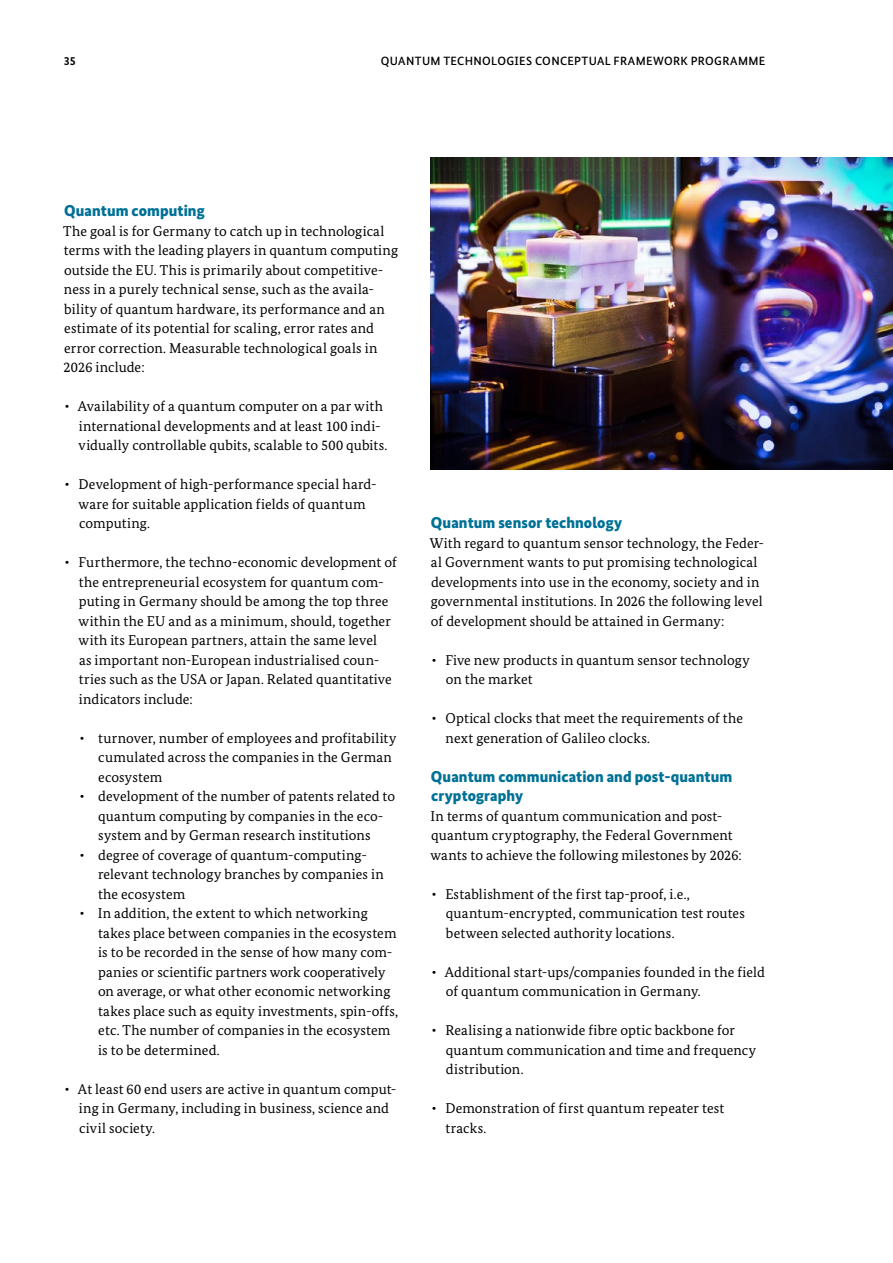
<style>
.page{position:relative;width:893px;height:1263px;background:#fff}
.page>*{position:absolute;margin:0;border:0;box-sizing:border-box;transform-origin:0 0}
.t1{font:900 15.75px/19.5px "Bundes Sans";letter-spacing:.005em;color:#007196}
.t2{font:14.25px/19.5px "Bundes Serif";letter-spacing:.01em;color:#000}
.t3{font:500 12px "Bundes Sans";letter-spacing:.03em;color:#000}
.t4{font:700 12px "Bundes Sans";color:#000}
</style>
<div class="page">
<img style="left:431px;top:157px;width:462px;height:312px">
<p class="t4" style="left:64px;top:53px;width:14px">35</p>
<p class="t3" style="left:381px;top:53px;width:386px">QUANTUM TECHNOLOGIES CONCEPTUAL FRAMEWORK PROGRAMME</p>
<h3 class="t1" style="left:64px;top:201px;width:142px">Quantum computing</h3>
<p class="t2" style="left:63px;top:221px;width:337px">The goal is for Germany to catch up in technological terms with the leading players in quantum computing outside the EU. This is primarily about competitive&shy;ness in a purely technical sense, such as the availa&shy;bility of quantum hardware, its performance and an estimate of its potential for scaling, error rates and error correction. Measurable technological goals in 2026 include:</p>
<p class="t2" style="left:78px;top:396px;width:310px;text-indent:-14px">∙ Availability of a quantum computer on a par with international developments and at least 100 indi&shy;vidually controllable qubits, scalable to 500 qubits.</p>
<p class="t2" style="left:78px;top:474px;width:300px;text-indent:-14px">∙ Development of high-performance special hard&shy;ware for suitable application fields of quantum computing.</p>
<p class="t2" style="left:78px;top:552px;width:320px;text-indent:-14px">∙ Furthermore, the techno-economic development of the entrepreneurial ecosystem for quantum com&shy;puting in Germany should be among the top three within the EU and as a minimum, should, together with its European partners, attain the same level<br>as important non-European industrialised coun&shy;tries such as the USA or Japan. Related quantitative indicators include:</p>
<p class="t2" style="left:98px;top:728px;width:300px;text-indent:-18px">∙ turnover, number of employees and profitability cumulated across the companies in the German ecosystem</p>
<p class="t2" style="left:80px;top:786px;width:317px;text-align:center">∙ development of the number of patents related to quantum computing by companies in the eco&shy;system and by German research institutions</p>
<p class="t2" style="left:98px;top:845px;width:287px;text-indent:-18px">∙ degree of coverage of quantum-computing&shy;relevant technology branches by companies in the ecosystem</p>
<p class="t2" style="left:98px;top:903px;width:302px;text-indent:-18px">∙ In addition, the extent to which networking takes place between companies in the ecosystem is to be recorded in the sense of how many com&shy;panies or scientific partners work cooperatively on average, or what other economic networking takes place such as equity investments, spin-offs, etc. The number of companies in the ecosystem is to be determined.</p>
<p class="t2" style="left:79px;top:1079px;width:319px;text-indent:-14px">∙ At least 60 end users are active in quantum comput&shy;ing in Germany, including in business, science and civil society.</p>
<h3 class="t1" style="left:431px;top:513px;width:193px">Quantum sensor technology</h3>
<p class="t2" style="left:430px;top:533px;width:336px">With regard to quantum sensor technology, the Feder&shy;al Government wants to put promising technological developments into use in the economy, society and in governmental institutions. In 2026 the following level of development should be attained in Germany:</p>
<p class="t2" style="left:446px;top:650px;width:306px;text-indent:-14px">∙ Five new products in quantum sensor technology on the market</p>
<p class="t2" style="left:446px;top:708px;width:299px;text-indent:-14px">∙ Optical clocks that meet the requirements of the next generation of Galileo clocks.</p>
<h3 class="t1" style="left:431px;top:766px;width:303px">Quantum communication and post-quantum cryptography</h3>
<p class="t2" style="left:430px;top:806px;width:313px">In terms of quantum communication and post&shy;quantum cryptography, the Federal Government wants to achieve the following milestones by 2026:</p>
<p class="t2" style="left:446px;top:884px;width:300px;text-indent:-14px">∙ Establishment of the first tap-proof, i.e., quantum-encrypted, communication test routes between selected authority locations.</p>
<p class="t2" style="left:446px;top:962px;width:321px;text-indent:-14px">∙ Additional start-ups/companies founded in the field of quantum communication in Germany.</p>
<p class="t2" style="left:446px;top:1020px;width:312px;text-indent:-14px">∙ Realising a nationwide fibre optic backbone for quantum communication and time and frequency distribution.</p>
<p class="t2" style="left:446px;top:1098px;width:280px;text-indent:-14px">∙ Demonstration of first quantum repeater test tracks.</p>
</div>
